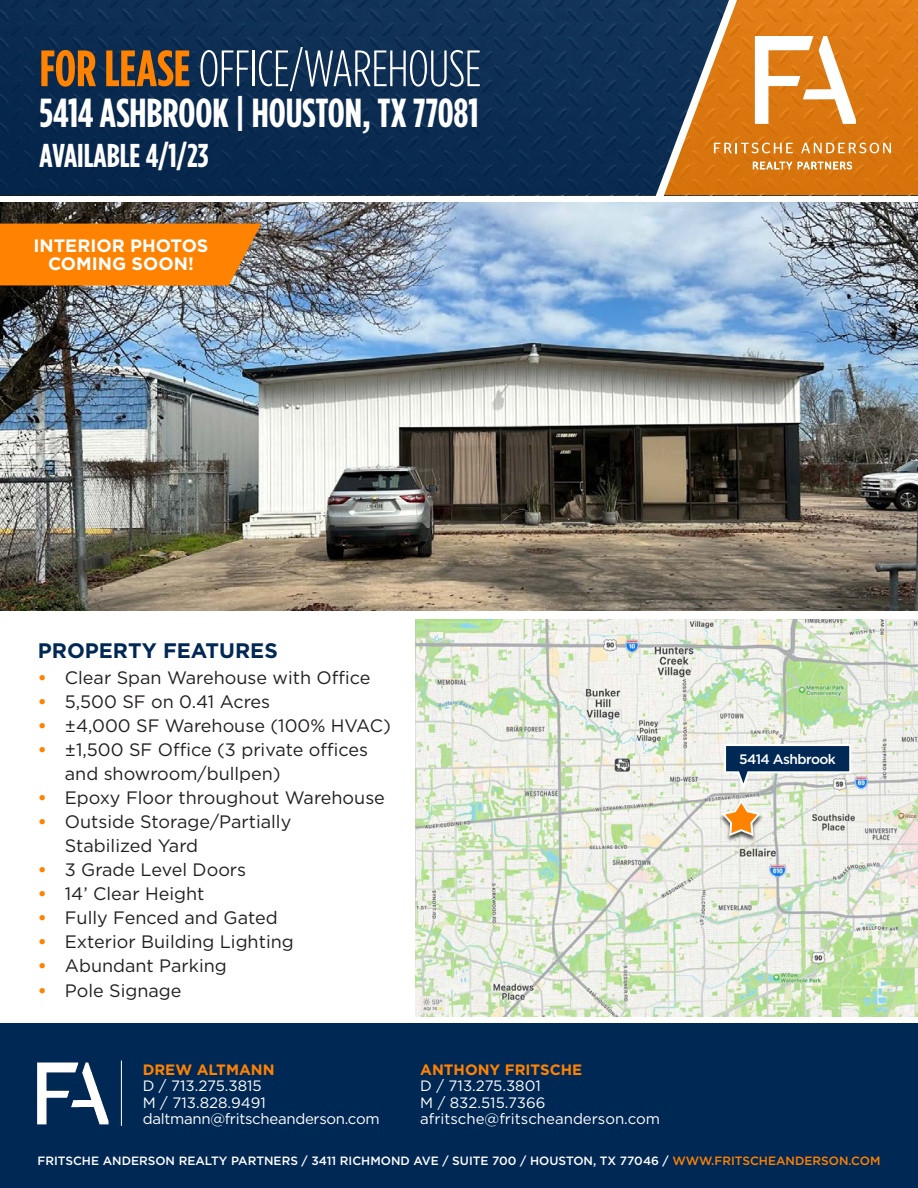
<style>
.page{position:relative;width:918px;height:1188px;background:#fff}
.page>*{position:absolute;margin:0;border:0;box-sizing:border-box;transform-origin:0 0}
.t1{font:300 51px "Gotham Condensed";letter-spacing:-.01em;color:#fff}
.t2{font:700 40.5px "Gotham Condensed";color:#fff}
.t3{font:700 33px "Gotham Condensed";color:#fff}
.t4{font:700 21px "Gotham";color:#002855}
.t5{font:18px/24px "Gotham";color:#231f20}
.t6{font:700 18px/18px "Gotham";color:#fff;text-align:center}
.t7{font:15px/16.5px "Gotham";color:#fff}
.t8{font:15px/16.5px "Gotham";letter-spacing:-.02em;color:#fff}
.t9{font:700 15px "Gotham";color:#ff8200}
.t10{font:500 13.65px "Gotham";letter-spacing:-.04em;color:#fff}
.t11{font:500 12px "Gotham";color:#fff}
.s1{font-weight:700;color:#ff8200}
.s2{color:#ff8200}
</style>
<div class="page">
<svg style="left:891px;top:0;width:27px;height:195px;background:#db7810"></svg>
<div style="left:0;top:1024px;width:918px;height:164px;background:#002855"></div>
<img style="left:38px;top:1062px;width:71px;height:62px">
<hr style="left:121px;top:1061px;width:1px;height:65px;background:#fff">
<div style="left:0;top:0;width:647px;height:195px;background:#0b2c51"></div>
<svg style="left:647px;top:0;width:244px;height:203px;background:#b97f42"></svg>
<img style="left:0;top:203px;width:918px;height:407px">
<img style="left:416px;top:619px;width:502px;height:397px">
<div style="left:718px;top:800px;width:46px;height:43px;background:#231f20;opacity:.75"></div>
<svg style="left:720px;top:799px;width:43px;height:39px"></svg>
<div style="left:0;top:224px;width:261px;height:61px;background:#ff8200"></div>
<svg style="left:723px;top:743px;width:129px;height:50px"></svg>
<h1 class="t1" style="left:40px;top:40px;width:443px"><span class="s1">FOR LEASE</span> OFFICE/WAREHOUSE</h1>
<h2 class="t2" style="left:40px;top:90px;width:441px">5414 ASHBROOK | HOUSTON, TX 77081</h2>
<h3 class="t3" style="left:40px;top:137px;width:170px">AVAILABLE 4/1/23</h3>
<p class="t6" style="left:33px;top:237px;width:177px">INTERIOR PHOTOS<br>COMING SOON!</p>
<p class="t4" style="left:38px;top:637px;width:242px">PROPERTY FEATURES</p>
<p class="t5" style="left:38px;top:665px;width:334px"><span class="s1">•</span> Clear Span Warehouse with Office</p>
<p class="t5" style="left:38px;top:689px;width:234px"><span class="s1">•</span> 5,500 SF on 0.41 Acres</p>
<p class="t5" style="left:38px;top:713px;width:355px"><span class="s1">•</span> ±4,000 SF Warehouse (100% HVAC)</p>
<p class="t5" style="left:65px;top:737px;width:305px;text-indent:-27px"><span class="s1">•</span> ±1,500 SF Office (3 private offices and showroom/bullpen)</p>
<p class="t5" style="left:38px;top:785px;width:349px"><span class="s1">•</span> Epoxy Floor throughout Warehouse</p>
<p class="t5" style="left:65px;top:809px;width:228px;text-indent:-27px"><span class="s1">•</span> Outside Storage/Partially<br>Stabilized Yard</p>
<p class="t5" style="left:38px;top:857px;width:210px"><span class="s1">•</span> 3 Grade Level Doors</p>
<p class="t5" style="left:38px;top:881px;width:168px"><span class="s1">•</span> 14’ Clear Height</p>
<p class="t5" style="left:38px;top:905px;width:241px"><span class="s1">•</span> Fully Fenced and Gated</p>
<p class="t5" style="left:38px;top:929px;width:257px"><span class="s1">•</span> Exterior Building Lighting</p>
<p class="t5" style="left:38px;top:953px;width:191px"><span class="s1">•</span> Abundant Parking</p>
<p class="t5" style="left:38px;top:979px;width:145px"><span class="s1">•</span> Pole Signage</p>
<p class="t9" style="left:143px;top:1059px;width:133px">DREW ALTMANN</p>
<p class="t8" style="left:143px;top:1077px;width:238px">D / 713.275.3815<br>M / 713.828.9491 daltmann@fritscheanderson.com</p>
<p class="t9" style="left:420px;top:1059px;width:163px">ANTHONY FRITSCHE</p>
<p class="t7" style="left:420px;top:1077px;width:241px">D / 713.275.3801<br>M / 832.515.7366 afritsche@fritscheanderson.com</p>
<p class="t10" style="left:739px;top:750px;width:98px">5414 Ashbrook</p>
<p class="t11" style="left:37px;top:1153px;width:845px">FRITSCHE ANDERSON REALTY PARTNERS / 3411 RICHMOND AVE / SUITE 700 / HOUSTON, TX 77046 / <span class="s2">WWW.FRITSCHEANDERSON.COM</span></p>
</div>
